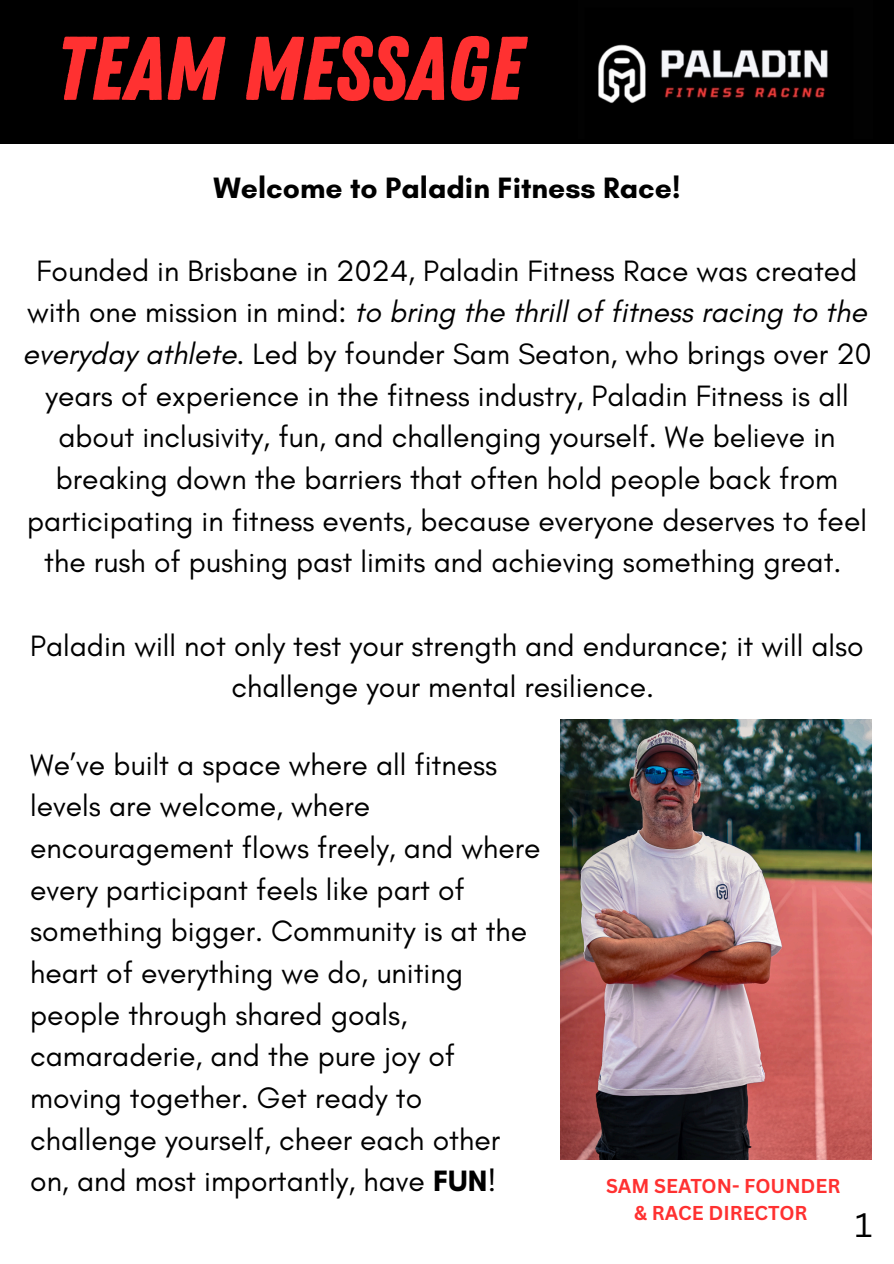
<style>
.page{position:relative;width:894px;height:1264px;background:#fff}
.page>*{position:absolute;margin:0;border:0;box-sizing:border-box;transform-origin:0 0}
.t1{font:90px "Zing Rust Base";color:#ff3131}
.t2{font:33px "Canva Sans";color:#000}
.t3{font:30px/41.7px "Glacial Indifference";color:#000;text-align:center}
.t4{font:700 30px "Glacial Indifference";color:#000}
.t5{font:700 19.5px "Canva Sans";color:#ff3131}
.s1{font-style:italic}
.s2{font-weight:700}
</style>
<div class="page">
<div style="left:0;top:0;width:893px;height:143px;background:#000"></div>
<img style="left:598px;top:44px;width:230px;height:59px">
<img style="left:560px;top:719px;width:311px;height:440px">
<h2 class="t1" style="left:55px;top:16px;width:469px">TEAM MESSAGE</h2>
<p class="t4" style="left:213px;top:169px;width:468px">Welcome to Paladin Fitness Race!</p>
<h3 class="t3" style="left:22px;top:249px;width:850px">Founded in Brisbane in 2024, Paladin Fitness Race was created with one mission in mind: <span class="s1">to bring the thrill of fitness racing to the everyday athlete.</span> Led by founder Sam Seaton, who brings over 20 years of experience in the fitness industry, Paladin Fitness is all about inclusivity, fun, and challenging yourself. We believe in breaking down the barriers that often hold people back from participating in fitness events, because everyone deserves to feel the rush of pushing past limits and achieving something great.</h3>
<p class="t3" style="left:30px;top:624px;width:834px">Paladin will not only test your strength and endurance; it will also challenge your mental resilience.</p>
<p class="t3" style="left:30px;top:743px;width:512px;text-align:left">We’ve built a space where all fitness levels are welcome, where encouragement flows freely, and where every participant feels like part of something bigger. Community is at the heart of everything we do, uniting people through shared goals, camaraderie, and the pure joy of moving together. Get ready to challenge yourself, cheer each other on, and most importantly, have <span class="s2">FUN</span>!</p>
<h3 class="t5" style="left:606px;top:1171px;width:236px">SAM SEATON- FOUNDER</h3>
<h3 class="t5" style="left:634px;top:1198px;width:175px">&amp; RACE DIRECTOR</h3>
<p class="t2" style="left:854px;top:1201px;width:19px">1</p>
</div>
